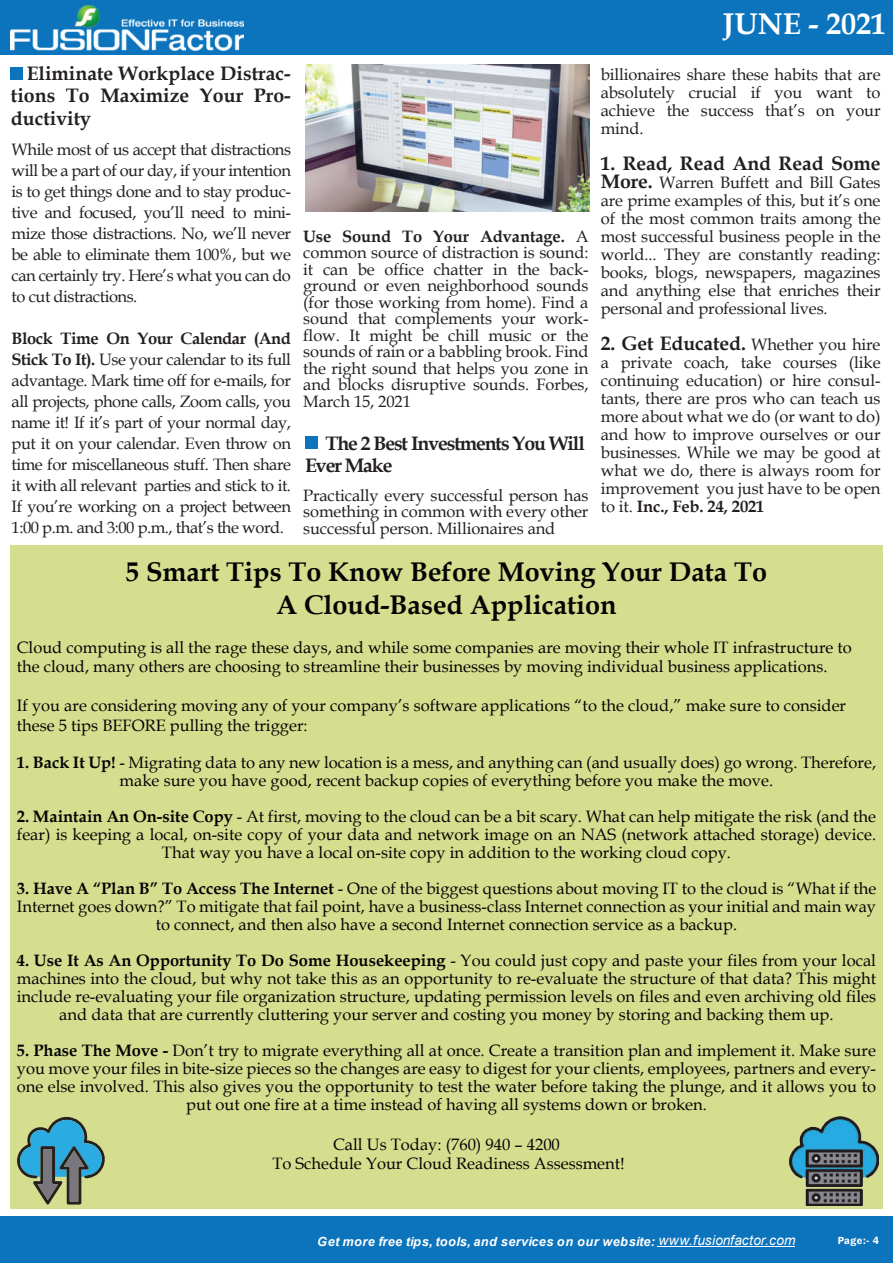
<style>
.page{position:relative;width:893px;height:1263px;background:#fff}
.page>*{position:absolute;margin:0;border:0;box-sizing:border-box;transform-origin:0 0}
.t1{font:700 30px "Book Antiqua";color:#fff}
.t2{font:700 27px/33px "Book Antiqua";color:#040503;text-align:center}
.t3{font:700 19.5px/22.5px "Book Antiqua";letter-spacing:-.005em;color:#231f20;text-align:justify}
.t4{font:700 19.5px/22.5px "Book Antiqua";letter-spacing:-.055em;color:#231f20}
.t5{font:16.5px/18px "Book Antiqua";color:#040503;text-align:center}
.t6{font:16.5px/18px "Book Antiqua";letter-spacing:-.005em;color:#231f20;text-align:justify}
.t7{font:italic 700 12.6px "Arial";letter-spacing:.025em;color:#fff}
.t8{font:600 10.5px "Franklin Gothic";color:#fff}
.s1{font-weight:700}
.s2{font-weight:700;font-size:19.5px}
.s3{font-weight:400;font-size:16.5px}
.s4{font-weight:400;font-size:13.65px}
</style>
<div class="page">
<div style="left:11px;top:67px;width:12px;height:12px;background:#0c74bc"></div>
<div style="left:306px;top:437px;width:12px;height:12px;background:#0c74bc"></div>
<div style="left:0;top:1216px;width:893px;height:47px;background:#0c74bc"></div>
<hr style="left:658px;top:1246px;width:137px;height:1px;background:#fff">
<div style="left:0;top:0;width:893px;height:54px;background:#0c74bc"></div>
<img style="left:11px;top:6px;width:232px;height:44px">
<div style="left:10px;top:545px;width:873px;height:664px;background:#d5de8f"></div>
<img style="left:306px;top:64px;width:284px;height:148px">
<svg style="left:17px;top:1117px;width:88px;height:88px"></svg>
<img style="left:790px;top:1116px;width:89px;height:89px">
<p class="t3" style="left:11px;top:62px;width:281px;text-indent:16px">Eliminate Workplace Distrac&shy;tions To Maximize Your Pro&shy;ductivity</p>
<p class="t6" style="left:12px;top:138px;width:281px;line-height:21px">While most of us accept that distractions will be a part of our day, if your intention is to get things done and to stay produc&shy;tive and focused, you’ll need to mini&shy;mize those distractions. No, we’ll never be able to eliminate them 100%, but we can certainly try. Here’s what you can do to cut distractions.</p>
<p class="t6" style="left:12px;top:328px;width:281px;line-height:21px"><span class="s1">Block Time On Your Calendar (And Stick To It).</span> Use your calendar to its full advantage. Mark time off for e-mails, for all projects, phone calls, Zoom calls, you name it! If it’s part of your normal day, put it on your calendar. Even throw on time for miscellaneous stuff. Then share it with all relevant parties and stick to it.<br>If you’re working on a project between 1:00 p.m. and 3:00 p.m., that’s the word.</p>
<p class="t6" style="left:303px;top:228px;width:287px;line-height:16.5px"><span class="s1">Use Sound To Your Advantage.</span> A common source of distraction is sound: it can be office chatter in the back&shy;ground or even neighborhood sounds (for those working from home). Find a sound that complements your work&shy;flow. It might be chill music or the sounds of rain or a babbling brook. Find the right sound that helps you zone in and blocks disruptive sounds. Forbes, March 15, 2021</p>
<p class="t4" style="left:305px;top:432px;width:281px;text-indent:20px">The 2 Best Investments You Will<br>Ever Make</p>
<p class="t6" style="left:303px;top:486px;width:287px;line-height:16.5px">Practically every successful person has something in common with every other successful person. Millionaires and</p>
<h1 class="t1" style="left:723px;top:4px;width:165px">JUNE - 2021</h1>
<p class="t6" style="left:601px;top:65px;width:281px">billionaires share these habits that are absolutely crucial if you want to achieve the success that’s on your mind.</p>
<p class="t3" style="left:601px;top:152px;width:281px">1. Read, Read And Read Some</p>
<p class="t6" style="left:601px;top:173px;width:281px"><span class="s2">More.</span> Warren Buffett and Bill Gates are prime examples of this, but it’s one of the most common traits among the most successful business people in the world... They are constantly reading: books, blogs, newspapers, magazines and anything else that enriches their personal and professional lives.</p>
<p class="t3" style="left:601px;top:332px;width:281px">2. Get Educated. <span class="s3">Whether you hire</span></p>
<p class="t6" style="left:601px;top:353px;width:281px">a private coach, take courses (like continuing education) or hire consul&shy;tants, there are pros who can teach us more about what we do (or want to do) and how to improve ourselves or our businesses. While we may be good at what we do, there is always room for improvement you just have to be open to it. <span class="s1">Inc., Feb. 24, 2021</span></p>
<h2 class="t2" style="left:126px;top:555px;width:643px">5 Smart Tips To Know Before Moving Your Data To<br>A Cloud-Based Application</h2>
<p class="t5" style="left:17px;top:637px;width:837px;line-height:19.5px;text-align:left">Cloud computing is all the rage these days, and while some companies are moving their whole IT infrastructure to the cloud, many others are choosing to streamline their businesses by moving individual business applications.</p>
<p class="t5" style="left:17px;top:696px;width:831px;line-height:19.5px;text-align:left">If you are considering moving any of your company’s software applications “to the cloud,” make sure to consider these 5 tips BEFORE pulling the trigger:</p>
<p class="t5" style="left:17px;top:753px;width:861px"><span class="s1">1. Back It Up!</span> - Migrating data to any new location is a mess, and anything can (and usually does) go wrong. Therefore, make sure you have good, recent backup copies of everything before you make the move.</p>
<p class="t5" style="left:17px;top:807px;width:861px"><span class="s1">2. Maintain An On-site Copy</span> - At first, moving to the cloud can be a bit scary. What can help mitigate the risk (and the fear) is keeping a local, on-site copy of your data and network image on an NAS (network attached storage) device.<br>That way you have a local on-site copy in addition to the working cloud copy.</p>
<p class="t5" style="left:17px;top:879px;width:861px"><span class="s1">3. Have A “Plan B” To Access The Internet</span> - One of the biggest questions about moving IT to the cloud is “What if the<br>Internet goes down?” To mitigate that fail point, have a business-class Internet connection as your initial and main way to connect, and then also have a second Internet connection service as a backup.</p>
<p class="t5" style="left:17px;top:951px;width:861px"><span class="s1">4. Use It As An Opportunity To Do Some Housekeeping</span> - You could just copy and paste your files from your local machines into the cloud, but why not take this as an opportunity to re-evaluate the structure of that data? This might include re-evaluating your file organization structure, updating permission levels on files and even archiving old files and data that are currently cluttering your server and costing you money by storing and backing them up.</p>
<p class="t5" style="left:17px;top:1041px;width:861px"><span class="s1">5. Phase The Move -</span> Don’t try to migrate everything all at once. Create a transition plan and implement it. Make sure you move your files in bite-size pieces so the changes are easy to digest for your clients, employees, partners and every&shy;one else involved. This also gives you the opportunity to test the water before taking the plunge, and it allows you to put out one fire at a time instead of having all systems down or broken.</p>
<p class="t5" style="left:272px;top:1134px;width:354px;line-height:19.5px">Call Us Today: (760) 940 – 4200<br>To Schedule Your Cloud Readiness Assessment!</p>
<p class="t7" style="left:317px;top:1233px;width:480px">Get more free tips, tools, and services on our website: <span class="s4">www.fusionfactor.com</span></p>
<p class="t8" style="left:838px;top:1233px;width:43px">Page:- 4</p>
</div>
